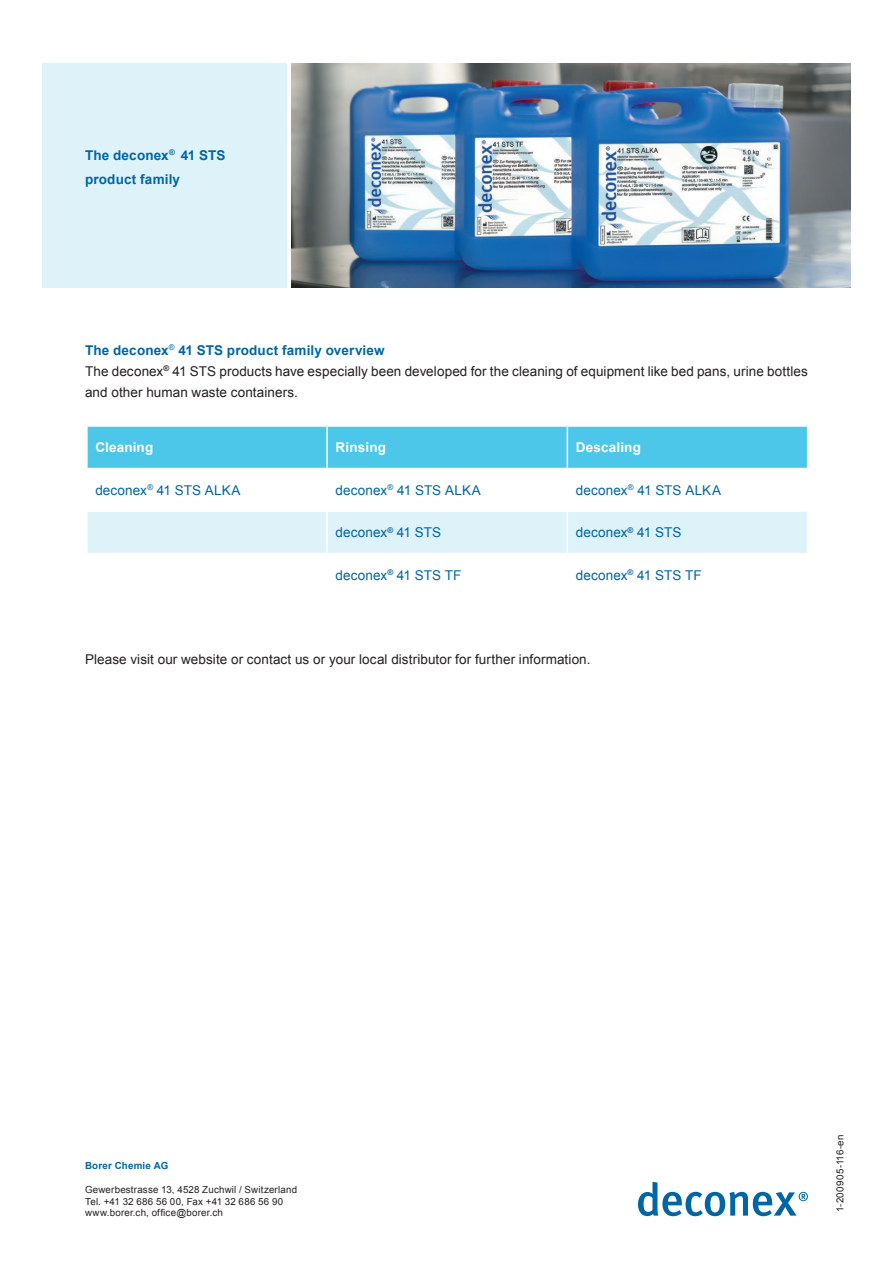
<style>
.page{position:relative;width:893px;height:1263px;background:#fff}
.page>*{position:absolute;margin:0;border:0;box-sizing:border-box;transform-origin:0 0}
.t1{font:13.5px/21px "Arial";letter-spacing:.005em;color:#231f20}
.t2{font:13.5px "Arial";letter-spacing:.005em;color:#0065a4}
.t3{font:700 13.5px/24px "Arial";letter-spacing:.01em;color:#0065a4}
.t4{font:700 13.5px "Arial";letter-spacing:.01em;color:#fff}
.t5{font:9.75px/11.7px "Arial";letter-spacing:.02em;color:#231f20}
.t6{font:700 9.75px "Arial";letter-spacing:.025em;color:#0065a4}
.s1{font-weight:700;color:#0065a4}
</style>
<div class="page">
<svg style="left:638px;top:1182px;width:170px;height:34px"></svg>
<img style="left:291px;top:64px;width:559px;height:224px">
<div style="left:88px;top:427px;width:719px;height:41px;background:#4dc7e9"></div>
<div style="left:88px;top:512px;width:719px;height:41px;background:#ddf2f9"></div>
<hr style="left:326px;top:512px;width:2px;height:41px;background:#fff">
<hr style="left:567px;top:512px;width:1px;height:41px;background:#fff">
<hr style="left:326px;top:427px;width:2px;height:41px;background:#fff">
<hr style="left:567px;top:427px;width:1px;height:41px;background:#fff">
<div style="left:43px;top:64px;width:244px;height:224px;background:#ddf2f9"></div>
<p class="t3" style="left:85px;top:143px;width:142px">The deconex<sup>®</sup> 41 STS product family</p>
<p class="t1" style="left:85px;top:340px;width:724px"><span class="s1">The deconex</span><sup>®</sup> <span class="s1">41 STS product family overview<br></span>The deconex<sup>®</sup> 41 STS products have especially been developed for the cleaning of equipment like bed pans, urine bottles and other human waste containers.</p>
<p class="t4" style="left:95px;top:438px;width:59px">Cleaning</p>
<p class="t4" style="left:336px;top:438px;width:52px">Rinsing</p>
<p class="t4" style="left:576px;top:438px;width:67px">Descaling</p>
<p class="t2" style="left:95px;top:481px;width:147px">deconex<sup>®</sup> 41 STS ALKA</p>
<p class="t2" style="left:336px;top:481px;width:147px">deconex<sup>®</sup> 41 STS ALKA</p>
<p class="t2" style="left:576px;top:481px;width:147px">deconex<sup>®</sup> 41 STS ALKA</p>
<p class="t2" style="left:336px;top:523px;width:107px">deconex<sup>®</sup> 41 STS</p>
<p class="t2" style="left:576px;top:523px;width:107px">deconex<sup>®</sup> 41 STS</p>
<p class="t2" style="left:336px;top:566px;width:127px">deconex<sup>®</sup> 41 STS TF</p>
<p class="t2" style="left:576px;top:566px;width:127px">deconex<sup>®</sup> 41 STS TF</p>
<p class="t1" style="left:85px;top:648px;width:507px">Please visit our website or contact us or your local distributor for further information.</p>
<p class="t6" style="left:85px;top:1159px;width:85px">Borer Chemie AG</p>
<p class="t5" style="left:85px;top:1183px;width:214px">Gewerbestrasse 13, 4528 Zuchwil / Switzerland<br>Tel. +41 32 686 56 00, Fax +41 32 686 56 90 www.borer.ch, office@borer.ch</p>
<p class="t5" style="left:834px;top:1212px;width:79px;rotate:-90deg">1-200905-116-en</p>
</div>
